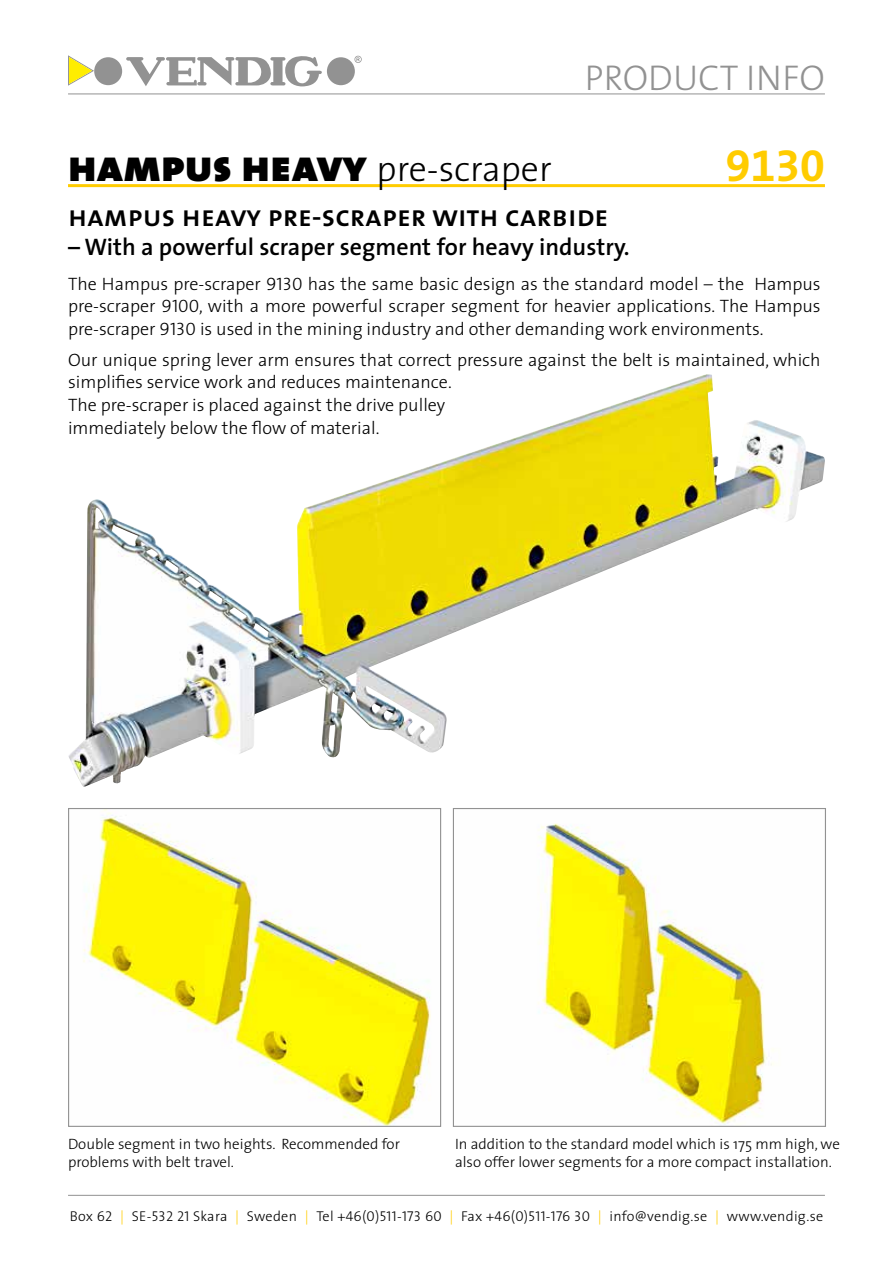
<style>
.page{position:relative;width:893px;height:1263px;background:#fff}
.page>*{position:absolute;margin:0;border:0;box-sizing:border-box;transform-origin:0 0}
.t1{font:45px "The Sans Black Caps";color:#000}
.t2{font:45px "The Sans Bold Expert";color:#fc0}
.t3{font:300 36px "The Sans";color:#929292}
.t4{font:30px "The Sans Semi Bold Caps";color:#000}
.t5{font:600 24px "The Sans";color:#000}
.t6{font:300 18px/22.5px "The Sans";color:#000;text-align:justify}
.t7{font:300 15px/18px "The Sans";color:#000}
.t8{font:300 14.25px "The Sans";letter-spacing:.02em;color:#000}
.s1{font-family:"The Sans";font-weight:300;font-size:36px}
.s2{font-family:"The Sans Light Caps";font-weight:400}
.s3{font-family:"The Sans Light Caps";font-weight:400;color:#fc0}
</style>
<div class="page">
<img style="left:538px;top:823px;width:236px;height:302px">
<div style="left:453px;top:808px;width:373px;height:319px;border:1px solid #929292"></div>
<img style="left:83px;top:810px;width:348px;height:315px">
<div style="left:68px;top:808px;width:373px;height:319px;border:1px solid #929292"></div>
<hr style="left:68px;top:184px;width:757px;height:3px;background:#fc0">
<svg style="left:68px;top:55px;width:26px;height:31px"></svg>
<svg style="left:126px;top:56px;width:196px;height:30px"></svg>
<div style="left:327px;top:57px;width:28px;height:28px;background:#929292;border-radius:50%"></div>
<div style="left:94px;top:57px;width:28px;height:28px;background:#929292;border-radius:50%"></div>
<svg style="left:354px;top:56px;width:8px;height:7px"></svg>
<hr style="left:68px;top:94px;width:757px;height:1px;background:#929292">
<hr style="left:68px;top:1195px;width:757px;height:1px;background:#929292">
<img style="left:68px;top:374px;width:757px;height:413px">
<h1 class="t1" style="left:68px;top:128px;width:485px">hampus heavy <span class="s1">pre-scraper</span></h1>
<h2 class="t3" style="left:585px;top:48px;width:241px">PRODUCT INFO</h2>
<h1 class="t2" style="left:726px;top:129px;width:100px">9130</h1>
<h3 class="t4" style="left:68px;top:191px;width:542px">hampus heavy pre-scraper with carbide</h3>
<h3 class="t5" style="left:68px;top:227px;width:563px">– With a powerful scraper segment for heavy industry.</h3>
<p class="t6" style="left:68px;top:272px;width:754px">The Hampus pre-scraper <span class="s2">9130</span> has the same basic design as the standard model – the Hampus pre-scraper <span class="s2">9100</span>, with a more powerful scraper segment for heavier applications. The Hampus pre-scraper <span class="s2">9130</span> is used in the mining industry and other demanding work environments.</p>
<p class="t6" style="left:68px;top:348px;width:754px;text-align:left">Our unique spring lever arm ensures that correct pressure against the belt is maintained, which simplifies service work and reduces maintenance.<br>The pre-scraper is placed against the drive pulley<br>immediately below the flow of material.</p>
<p class="t7" style="left:68px;top:1134px;width:333px">Double segment in two heights. Recommended for problems with belt travel.</p>
<p class="t7" style="left:455px;top:1134px;width:386px">In addition to the standard model which is 175 mm high, we also offer lower segments for a more compact installation.</p>
<p class="t8" style="left:70px;top:1205px;width:755px">Box <span class="s2">62</span> <span class="s3">|</span> SE-<span class="s2">532 21</span> Skara <span class="s3">|</span> Sweden <span class="s3">|</span> Tel +<span class="s2">46(0)511-173 60</span> <span class="s3">|</span> Fax +<span class="s2">46(0)511-176 30</span> <span class="s3">|</span> info@vendig.se <span class="s3">|</span> www.vendig.se</p>
</div>
